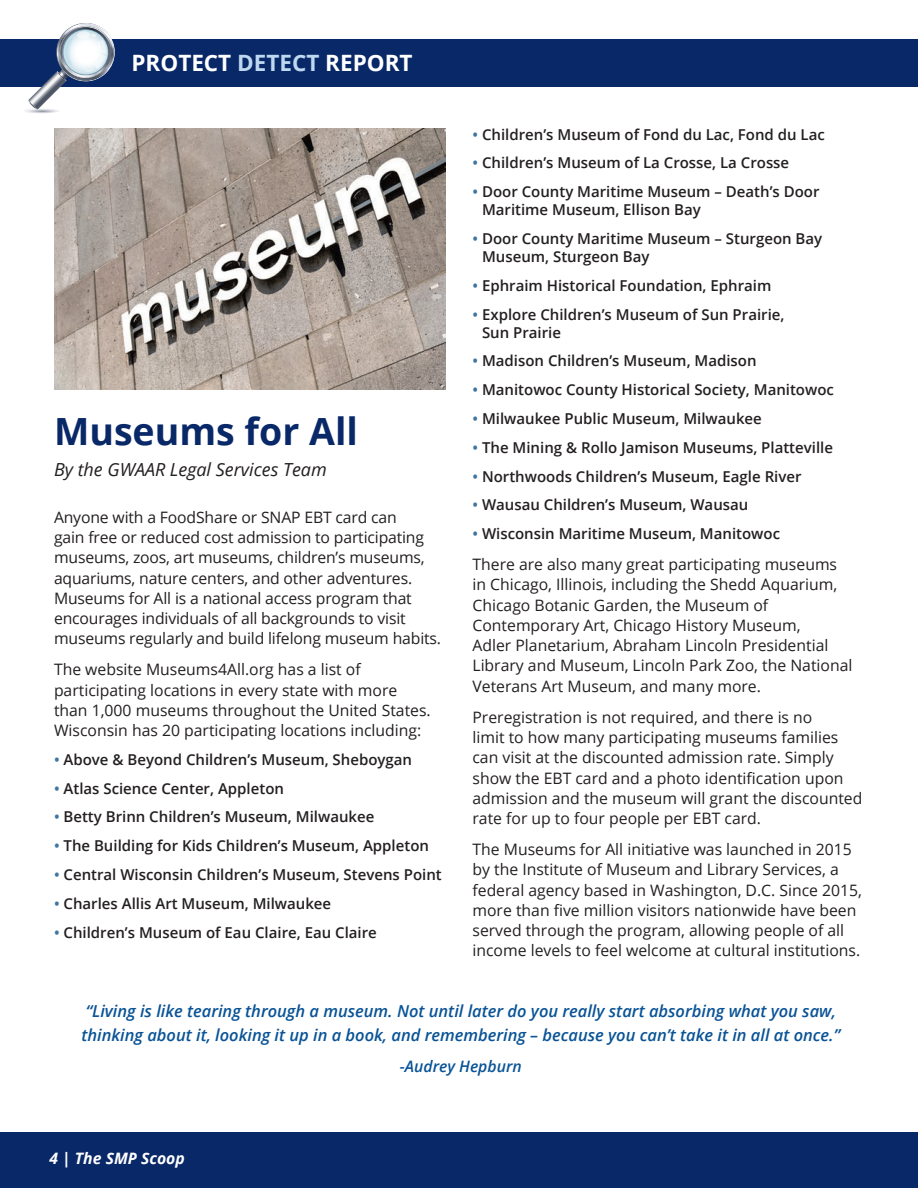
<style>
.page{position:relative;width:918px;height:1188px;background:#fff}
.page>*{position:absolute;margin:0;border:0;box-sizing:border-box;transform-origin:0 0}
.t1{font:700 37.5px "Open Sans";color:#092868}
.t2{font:700 22.5px "Open Sans";color:#fff}
.t3{font:italic 18px "Open Sans";color:#231f20}
.t4{font:italic 600 16.5px/24px "Open Sans";color:#095396}
.t5{font:15.75px/20.2px "Open Sans";color:#231f20}
.t6{font:italic 600 15.75px "Open Sans";color:#095396}
.t7{font:italic 700 15.75px "Open Sans";color:#fff}
.t8{font:600 15px/18px "Open Sans";color:#231f20}
.s1{color:#bdd8ef}
.s2{color:#3f75a2}
</style>
<div class="page">
<div style="left:0;top:39px;width:918px;height:47px;background:#092868"></div>
<svg style="left:23px;top:23px;width:95px;height:90px"></svg>
<div style="left:0;top:1132px;width:918px;height:56px;background:#092868"></div>
<img style="left:54px;top:128px;width:391px;height:261px">
<h2 class="t2" style="left:131px;top:47px;width:283px">PROTECT <span class="s1">DETECT</span> REPORT</h2>
<h1 class="t1" style="left:54px;top:405px;width:305px">Museums for All</h1>
<p class="t3" style="left:54px;top:457px;width:274px">By the GWAAR Legal Services Team</p>
<p class="t5" style="left:54px;top:507px;width:389px">Anyone with a FoodShare or SNAP EBT card can<br>gain free or reduced cost admission to participating museums, zoos, art museums, children’s museums, aquariums, nature centers, and other adventures.<br>Museums for All is a national access program that encourages individuals of all backgrounds to visit museums regularly and build lifelong museum habits.</p>
<p class="t5" style="left:54px;top:659px;width:378px">The website Museums4All.org has a list of participating locations in every state with more than 1,000 museums throughout the United States.<br>Wisconsin has 20 participating locations including:</p>
<p class="t8" style="left:54px;top:750px;width:360px"><span class="s2">•</span> Above &amp; Beyond Children’s Museum, Sheboygan</p>
<p class="t8" style="left:54px;top:779px;width:232px"><span class="s2">•</span> Atlas Science Center, Appleton</p>
<p class="t8" style="left:54px;top:808px;width:322px"><span class="s2">•</span> Betty Brinn Children’s Museum, Milwaukee</p>
<p class="t8" style="left:54px;top:837px;width:377px"><span class="s2">•</span> The Building for Kids Children’s Museum, Appleton</p>
<p class="t8" style="left:54px;top:865px;width:389px"><span class="s2">•</span> Central Wisconsin Children’s Museum, Stevens Point</p>
<p class="t8" style="left:54px;top:894px;width:279px"><span class="s2">•</span> Charles Allis Art Museum, Milwaukee</p>
<p class="t8" style="left:54px;top:923px;width:324px"><span class="s2">•</span> Children’s Museum of Eau Claire, Eau Claire</p>
<p class="t8" style="left:472px;top:125px;width:354px"><span class="s2">•</span> Children’s Museum of Fond du Lac, Fond du Lac</p>
<p class="t8" style="left:472px;top:154px;width:318px"><span class="s2">•</span> Children’s Museum of La Crosse, La Crosse</p>
<p class="t8" style="left:482px;top:182px;width:339px;text-indent:-10px"><span class="s2">•</span> Door County Maritime Museum – Death’s Door<br>Maritime Museum, Ellison Bay</p>
<p class="t8" style="left:482px;top:229px;width:342px;text-indent:-10px"><span class="s2">•</span> Door County Maritime Museum – Sturgeon Bay<br>Museum, Sturgeon Bay</p>
<p class="t8" style="left:472px;top:276px;width:300px"><span class="s2">•</span> Ephraim Historical Foundation, Ephraim</p>
<p class="t8" style="left:482px;top:305px;width:304px;text-indent:-10px"><span class="s2">•</span> Explore Children’s Museum of Sun Prairie,<br>Sun Prairie</p>
<p class="t8" style="left:472px;top:352px;width:286px"><span class="s2">•</span> Madison Children’s Museum, Madison</p>
<p class="t8" style="left:472px;top:380px;width:363px"><span class="s2">•</span> Manitowoc County Historical Society, Manitowoc</p>
<p class="t8" style="left:472px;top:409px;width:291px"><span class="s2">•</span> Milwaukee Public Museum, Milwaukee</p>
<p class="t8" style="left:472px;top:438px;width:362px"><span class="s2">•</span> The Mining &amp; Rollo Jamison Museums, Platteville</p>
<p class="t8" style="left:472px;top:467px;width:331px"><span class="s2">•</span> Northwoods Children’s Museum, Eagle River</p>
<p class="t8" style="left:472px;top:496px;width:277px"><span class="s2">•</span> Wausau Children’s Museum, Wausau</p>
<p class="t8" style="left:472px;top:524px;width:309px"><span class="s2">•</span> Wisconsin Maritime Museum, Manitowoc</p>
<p class="t5" style="left:472px;top:554px;width:382px">There are also many great participating museums in Chicago, Illinois, including the Shedd Aquarium, Chicago Botanic Garden, the Museum of Contemporary Art, Chicago History Museum,<br>Adler Planetarium, Abraham Lincoln Presidential Library and Museum, Lincoln Park Zoo, the National Veterans Art Museum, and many more.</p>
<p class="t5" style="left:472px;top:707px;width:391px">Preregistration is not required, and there is no<br>limit to how many participating museums families can visit at the discounted admission rate. Simply show the EBT card and a photo identification upon admission and the museum will grant the discounted rate for up to four people per EBT card.</p>
<p class="t5" style="left:472px;top:839px;width:391px">The Museums for All initiative was launched in 2015 by the Institute of Museum and Library Services, a federal agency based in Washington, D.C. Since 2015, more than five million visitors nationwide have been served through the program, allowing people of all income levels to feel welcome at cultural institutions.</p>
<p class="t4" style="left:81px;top:998px;width:760px">“Living is like tearing through a museum. Not until later do you really start absorbing what you saw, thinking about it, looking it up in a book, and remembering – because you can’t take it in all at once.”</p>
<p class="t6" style="left:400px;top:1055px;width:123px">-Audrey Hepburn</p>
<p class="t7" style="left:49px;top:1147px;width:137px">4 | The SMP Scoop</p>
</div>
